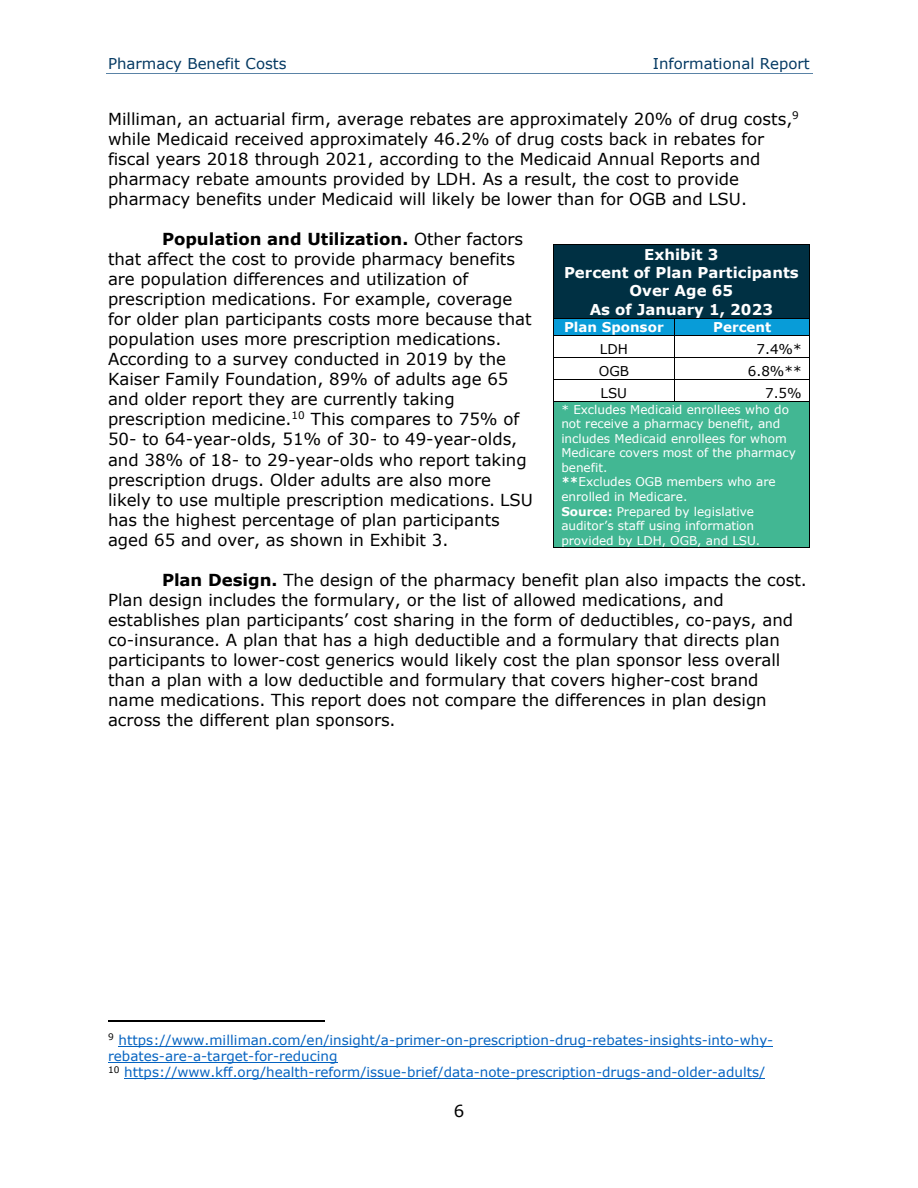
<style>
.page{position:relative;width:918px;height:1188px;background:#fff}
.page>*{position:absolute;margin:0;border:0;box-sizing:border-box;transform-origin:0 0}
.t1{font:16.5px/20.1px "Verdana";color:#000}
.t2{font:700 15px/18.1px "Verdana";color:#fff;text-align:center}
.t3{font:15px "Verdana";color:#053a63}
.t4{font:13.5px/16.4px "Verdana";letter-spacing:.005em;color:#0563c1}
.t5{font:13.5px "Verdana";color:#000}
.t6{font:700 13.5px "Verdana";color:#fff}
.t7{font:12px/14.5px "Verdana";color:#fff}
.s1{font-weight:700}
</style>
<div class="page">
<hr style="left:106px;top:74px;width:706px;height:1px;background:#5a83a6">
<hr style="left:108px;top:1021px;width:216px;height:1px;background:#000">
<hr style="left:118px;top:1046px;width:655px;height:1px;background:#0563c1">
<hr style="left:108px;top:1062px;width:230px;height:1px;background:#0563c1">
<hr style="left:124px;top:1079px;width:641px;height:1px;background:#0563c1">
<div style="left:554px;top:245px;width:255px;height:73px;background:#003043"></div>
<hr style="left:554px;top:244px;width:255px;height:1px;background:#000">
<hr style="left:553px;top:245px;width:1px;height:73px;background:#000">
<hr style="left:809px;top:245px;width:1px;height:73px;background:#000">
<div style="left:554px;top:319px;width:120px;height:16px;background:#089cd8"></div>
<div style="left:675px;top:319px;width:134px;height:16px;background:#089cd8"></div>
<hr style="left:554px;top:318px;width:120px;height:1px;background:#000">
<hr style="left:675px;top:318px;width:134px;height:1px;background:#000">
<hr style="left:554px;top:335px;width:120px;height:1px;background:#000">
<hr style="left:675px;top:335px;width:134px;height:1px;background:#000">
<hr style="left:554px;top:357px;width:120px;height:1px;background:#000">
<hr style="left:675px;top:357px;width:134px;height:1px;background:#000">
<hr style="left:554px;top:379px;width:120px;height:1px;background:#000">
<hr style="left:675px;top:379px;width:134px;height:1px;background:#000">
<div style="left:554px;top:401px;width:255px;height:146px;background:#42b793"></div>
<svg style="left:553px;top:318px;width:1px;height:83px"></svg>
<hr style="left:554px;top:401px;width:120px;height:1px;background:#000">
<svg style="left:674px;top:318px;width:1px;height:84px"></svg>
<hr style="left:675px;top:401px;width:134px;height:1px;background:#000">
<svg style="left:809px;top:318px;width:1px;height:83px"></svg>
<hr style="left:553px;top:401px;width:1px;height:146px;background:#000">
<hr style="left:554px;top:547px;width:255px;height:1px;background:#000">
<hr style="left:809px;top:401px;width:1px;height:146px;background:#000">
<p class="t3" style="left:108px;top:54px;width:180px">Pharmacy Benefit Costs</p>
<p class="t3" style="left:653px;top:54px;width:159px">Informational Report</p>
<p class="t1" style="left:108px;top:108px;width:692px">Milliman, an actuarial firm, average rebates are approximately 20% of drug costs,<sup>9 </sup>while Medicaid received approximately 46.2% of drug costs back in rebates for fiscal years 2018 through 2021, according to the Medicaid Annual Reports and pharmacy rebate amounts provided by LDH. As a result, the cost to provide pharmacy benefits under Medicaid will likely be lower than for OGB and LSU.</p>
<p class="t1" style="left:108px;top:228px;width:426px;text-indent:54px"><span class="s1">Population and Utilization.</span> Other factors that affect the cost to provide pharmacy benefits are population differences and utilization of prescription medications. For example, coverage for older plan participants costs more because that population uses more prescription medications.<br>According to a survey conducted in 2019 by the Kaiser Family Foundation, 89% of adults age 65 and older report they are currently taking prescription medicine.<sup>10</sup> This compares to 75% of 50- to 64-year-olds, 51% of 30- to 49-year-olds, and 38% of 18- to 29-year-olds who report taking prescription drugs. Older adults are also more likely to use multiple prescription medications. LSU has the highest percentage of plan participants aged 65 and over, as shown in Exhibit 3.</p>
<p class="t1" style="left:108px;top:569px;width:700px;text-indent:54px"><span class="s1">Plan Design.</span> The design of the pharmacy benefit plan also impacts the cost.<br>Plan design includes the formulary, or the list of allowed medications, and establishes plan participants’ cost sharing in the form of deductibles, co-pays, and co-insurance. A plan that has a high deductible and a formulary that directs plan participants to lower-cost generics would likely cost the plan sponsor less overall than a plan with a low deductible and formulary that covers higher-cost brand name medications. This report does not compare the differences in plan design across the different plan sponsors.</p>
<p class="t2" style="left:644px;top:245px;width:76px">Exhibit 3</p>
<p class="t2" style="left:564px;top:263px;width:236px">Percent of Plan Participants<br>Over Age 65</p>
<p class="t2" style="left:590px;top:300px;width:185px">As of January 1, 2023</p>
<p class="t6" style="left:564px;top:319px;width:101px">Plan Sponsor</p>
<p class="t6" style="left:713px;top:319px;width:60px">Percent</p>
<p class="t5" style="left:600px;top:340px;width:30px">LDH</p>
<p class="t5" style="left:757px;top:340px;width:47px">7.4%*</p>
<p class="t5" style="left:599px;top:362px;width:32px">OGB</p>
<p class="t5" style="left:748px;top:362px;width:55px">6.8%**</p>
<p class="t5" style="left:601px;top:384px;width:28px">LSU</p>
<p class="t5" style="left:765px;top:384px;width:38px">7.5%</p>
<p class="t7" style="left:561px;top:401px;width:236px">* Excludes Medicaid enrollees who do not receive a pharmacy benefit, and includes Medicaid enrollees for whom<br>Medicare covers most of the pharmacy benefit.</p>
<p class="t7" style="left:561px;top:474px;width:216px"><span class="s1">**</span>Excludes OGB members who are enrolled in Medicare.</p>
<p class="t7" style="left:561px;top:504px;width:200px"><span class="s1">Source:</span> Prepared by legislative auditor’s staff using information provided by LDH, OGB, and LSU.</p>
<p class="t4" style="left:108px;top:1031px;width:667px"><sup>9</sup> https://www.milliman.com/en/insight/a-primer-on-prescription-drug-rebates-insights-into-why&shy;rebates-are-a-target-for-reducing</p>
<p class="t4" style="left:108px;top:1064px;width:659px"><sup>10</sup> https://www.kff.org/health-reform/issue-brief/data-note-prescription-drugs-and-older-adults/</p>
<p class="t1" style="left:454px;top:1101px;width:12px">6</p>
</div>
